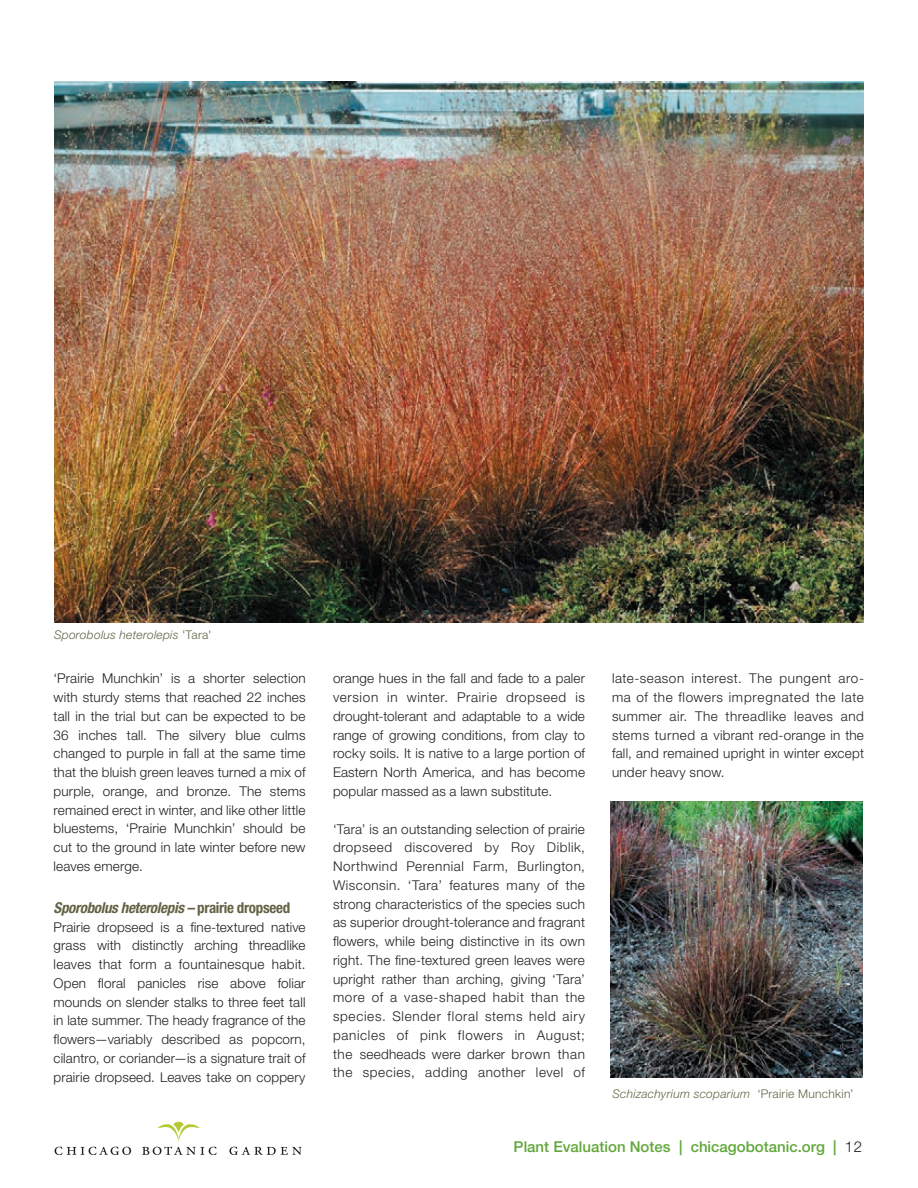
<style>
.page{position:relative;width:918px;height:1188px;background:#fff}
.page>*{position:absolute;margin:0;border:0;box-sizing:border-box;transform-origin:0 0}
.t1{font:500 15px "Helvetica Neue LT Std";color:#61a73a}
.t2{font:italic 700 condensed 15px "Helvetica Neue LT Std";letter-spacing:-.02em;color:#636346}
.t3{font:300 13.5px/18.8px "Helvetica Neue LT Std";letter-spacing:.015em;color:#231f20;text-align:justify}
.t4{font:italic 300 12px "Helvetica Neue LT Std";letter-spacing:.025em;color:#636346}
.s1{font-style:normal}
.s2{font-weight:300;color:#231f20}
</style>
<div class="page">
<svg style="left:55px;top:1147px;width:76px;height:8px"></svg>
<svg style="left:142px;top:1147px;width:75px;height:8px"></svg>
<svg style="left:229px;top:1147px;width:73px;height:8px"></svg>
<svg style="left:157px;top:1122px;width:43px;height:19px"></svg>
<img style="left:54px;top:81px;width:810px;height:541px">
<img style="left:611px;top:801px;width:252px;height:277px">
<p class="t4" style="left:54px;top:628px;width:159px">Sporobolus heterolepis <span class="s1">'Tara'</span></p>
<p class="t3" style="left:54px;top:669px;width:254px">‘Prairie Munchkin’ is a shorter selection with sturdy stems that reached 22 inches tall in the trial but can be expected to be 36 inches tall. The silvery blue culms changed to purple in fall at the same time that the bluish green leaves turned a mix of purple, orange, and bronze. The stems remained erect in winter, and like other little bluestems, ‘Prairie Munchkin’ should be cut to the ground in late winter before new leaves emerge.</p>
<p class="t2" style="left:54px;top:898px;width:238px">Sporobolus heterolepis – <span class="s1">prairie dropseed</span></p>
<p class="t3" style="left:54px;top:917px;width:254px">Prairie dropseed is a fine-textured native grass with distinctly arching threadlike leaves that form a fountainesque habit.<br>Open floral panicles rise above foliar mounds on slender stalks to three feet tall in late summer. The heady fragrance of the flowers—variably described as popcorn, cilantro, or coriander—is a signature trait of prairie dropseed. Leaves take on coppery</p>
<p class="t3" style="left:333px;top:669px;width:254px">orange hues in the fall and fade to a paler version in winter. Prairie dropseed is drought-tolerant and adaptable to a wide range of growing conditions, from clay to rocky soils. It is native to a large portion of Eastern North America, and has become popular massed as a lawn substitute.</p>
<p class="t3" style="left:333px;top:819px;width:254px">‘Tara’ is an outstanding selection of prairie dropseed discovered by Roy Diblik, Northwind Perennial Farm, Burlington, Wisconsin. ‘Tara’ features many of the strong characteristics of the species such as superior drought-tolerance and fragrant flowers, while being distinctive in its own right. The fine-textured green leaves were upright rather than arching, giving ‘Tara’ more of a vase-shaped habit than the species. Slender floral stems held airy panicles of pink flowers in August; the seedheads were darker brown than the species, adding another level of</p>
<p class="t3" style="left:612px;top:669px;width:254px">late-season interest. The pungent aro&shy;ma of the flowers impregnated the late summer air. The threadlike leaves and stems turned a vibrant red-orange in the fall, and remained upright in winter except under heavy snow.</p>
<p class="t4" style="left:612px;top:1087px;width:243px">Schizachyrium scoparium <span class="s1">‘Prairie Munchkin’</span></p>
<p class="t1" style="left:514px;top:1138px;width:350px">Plant Evaluation Notes | chicagobotanic.org | <span class="s2">12</span></p>
</div>
